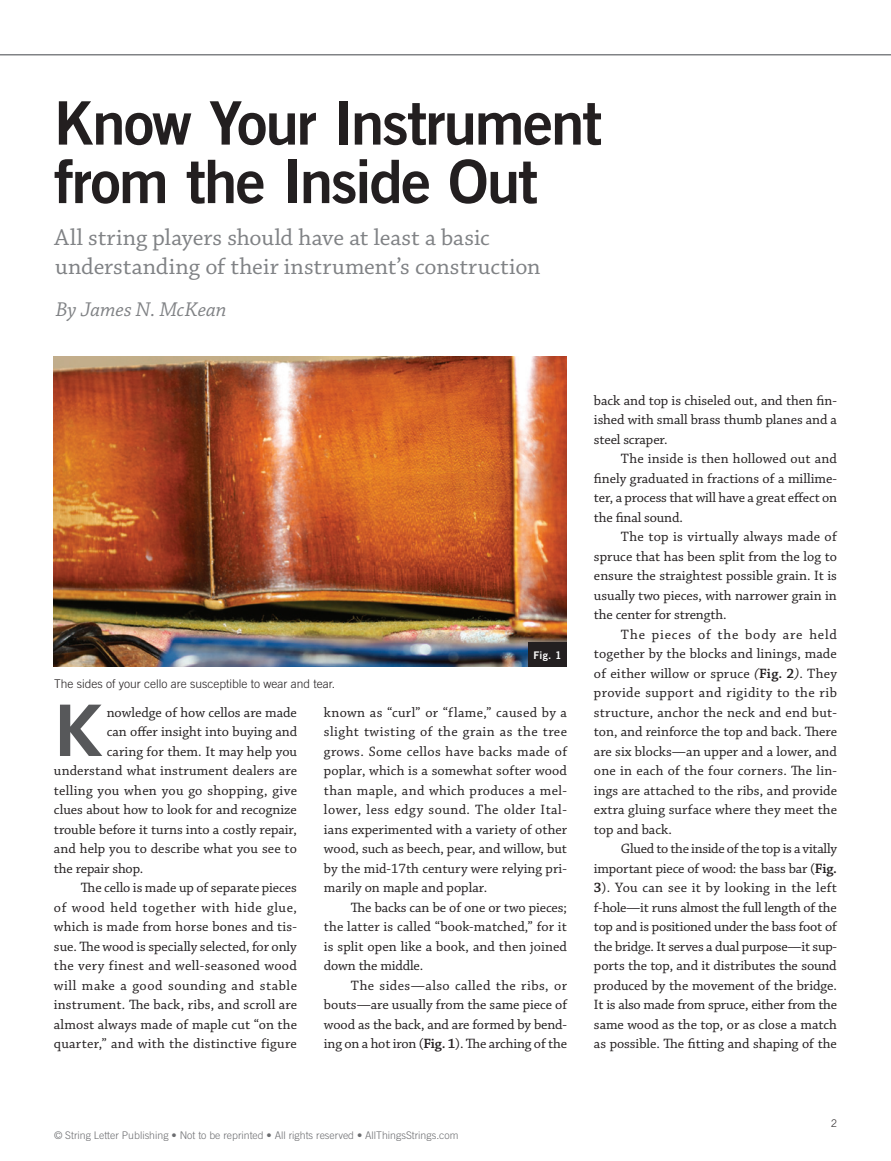
<style>
.page{position:relative;width:891px;height:1161px;background:#fff}
.page>*{position:absolute;margin:0;border:0;box-sizing:border-box;transform-origin:0 0}
.t1{font:700 73.65px "Frutiger LT Std";color:#57585a}
.t2{font:60px/58.5px "Trade Gothic Bold Two";letter-spacing:-.03em;color:#231f20}
.t3{font:24px/28.5px "Chaparral Pro";color:#808285}
.t4{font:italic 21px "Chaparral Pro";letter-spacing:-.005em;color:#808285}
.t5{font:14.25px/19.5px "Chaparral Pro";color:#231f20;text-align:justify}
.t6{font:14.25px "Chaparral Pro";letter-spacing:.02em;color:#231f20}
.t7{font:14.25px "Chaparral Pro";letter-spacing:.035em;color:#231f20}
.t8{font:300 12px "Trade Gothic";color:#231f20}
.t9{font:300 10.5px "Trade Gothic";color:#6c6d70}
.t10{font:10.5px "Trade Gothic Bold Two";color:#fff}
.t11{font:300 10.5px "Trade Gothic";color:#231f20}
.s1{font-weight:600}
.s2{font-style:italic}
</style>
<div class="page">
<hr style="left:0;top:54px;width:891px;height:2px;background:#808285">
<img style="left:54px;top:356px;width:513px;height:311px">
<div style="left:528px;top:643px;width:39px;height:24px;background:#231f20"></div>
<h2 class="t2" style="left:54px;top:93px;width:550px">Know Your Instrument from the Inside Out</h2>
<h3 class="t3" style="left:55px;top:224px;width:488px">All string players should have at least a basic understanding of their instrument’s construction</h3>
<h3 class="t4" style="left:56px;top:297px;width:172px">By James N. McKean</h3>
<p class="t8" style="left:54px;top:676px;width:283px">The sides of your cello are susceptible to wear and tear.</p>
<p class="t10" style="left:534px;top:649px;width:29px">Fig. 1</p>
<h1 class="t1" style="left:54px;top:687px;width:51px">K</h1>
<p class="t5" style="left:107px;top:703px;width:192px">nowledge of how cellos are made</p>
<p class="t5" style="left:107px;top:723px;width:192px">can offer insight into buying and</p>
<p class="t5" style="left:107px;top:742px;width:192px">caring for them. It may help you</p>
<p class="t5" style="left:54px;top:762px;width:245px">understand what instrument dealers are</p>
<p class="t6" style="left:54px;top:783px;width:245px">telling you when you go shopping, give</p>
<p class="t5" style="left:54px;top:801px;width:244px">clues about how to look for and recognize</p>
<p class="t5" style="left:54px;top:820px;width:244px">trouble before it turns into a costly repair,</p>
<p class="t5" style="left:54px;top:840px;width:244px">and help you to describe what you see to</p>
<p class="t5" style="left:54px;top:859px;width:91px">the repair shop.</p>
<p class="t5" style="left:81px;top:879px;width:217px">The cello is made up of separate pieces</p>
<p class="t7" style="left:54px;top:900px;width:245px">of wood held together with hide glue,</p>
<p class="t5" style="left:54px;top:918px;width:245px">which is made from horse bones and tis-</p>
<p class="t5" style="left:54px;top:937px;width:244px">sue. The wood is specially selected, for only</p>
<p class="t6" style="left:54px;top:958px;width:244px">the very finest and well-seasoned wood</p>
<p class="t7" style="left:54px;top:978px;width:245px">will make a good sounding and stable</p>
<p class="t5" style="left:54px;top:996px;width:245px">instrument. The back, ribs, and scroll are</p>
<p class="t5" style="left:54px;top:1015px;width:245px">almost always made of maple cut “on the</p>
<p class="t5" style="left:54px;top:1035px;width:244px">quarter,” and with the distinctive figure</p>
<p class="t5" style="left:324px;top:703px;width:245px">known as “curl” or “flame,” caused by a slight twisting of the grain as the tree grows. Some cellos have backs made of poplar, which is a somewhat softer wood than maple, and which produces a mel&shy;lower, less edgy sound. The older Ital&shy;ians experimented with a variety of other wood, such as beech, pear, and willow, but by the mid-17th century were relying pri&shy;marily on maple and poplar.</p>
<p class="t5" style="left:324px;top:898px;width:244px;text-indent:27px">The backs can be of one or two pieces; the latter is called “book-matched,” for it is split open like a book, and then joined down the middle.</p>
<p class="t5" style="left:324px;top:976px;width:245px;text-indent:27px">The sides—also called the ribs, or bouts—are usually from the same piece of wood as the back, and are formed by bend&shy;ing on a hot iron (<span class="s1">Fig. 1</span>). The arching of the</p>
<p class="t5" style="left:594px;top:391px;width:245px">back and top is chiseled out, and then fin&shy;ished with small brass thumb planes and a steel scraper.</p>
<p class="t5" style="left:594px;top:450px;width:245px;text-indent:27px">The inside is then hollowed out and finely graduated in fractions of a millime&shy;ter, a process that will have a great effect on the final sound.</p>
<p class="t5" style="left:594px;top:528px;width:245px;text-indent:27px">The top is virtually always made of spruce that has been split from the log to ensure the straightest possible grain. It is usually two pieces, with narrower grain in the center for strength.</p>
<p class="t5" style="left:594px;top:625px;width:245px;text-indent:27px">The pieces of the body are held together by the blocks and linings, made of either willow or spruce <span class="s2">(</span><span class="s1">Fig. 2</span><span class="s2">)</span>. They provide support and rigidity to the rib structure, anchor the neck and end but&shy;ton, and reinforce the top and back. There are six blocks—an upper and a lower, and one in each of the four corners. The lin&shy;ings are attached to the ribs, and provide extra gluing surface where they meet the top and back.</p>
<p class="t5" style="left:594px;top:839px;width:245px;text-indent:27px">Glued to the inside of the top is a vitally important piece of wood: the bass bar (<span class="s1">Fig.<br>3</span>). You can see it by looking in the left f-hole—it runs almost the full length of the top and is positioned under the bass foot of the bridge. It serves a dual purpose—it sup&shy;ports the top, and it distributes the sound produced by the movement of the bridge.<br>It is also made from spruce, either from the same wood as the top, or as close a match as possible. The fitting and shaping of the</p>
<p class="t9" style="left:54px;top:1129px;width:406px">© String Letter Publishing • Not to be reprinted • All rights reserved • AllThingsStrings.com</p>
<p class="t11" style="left:831px;top:1117px;width:7px">2</p>
</div>
